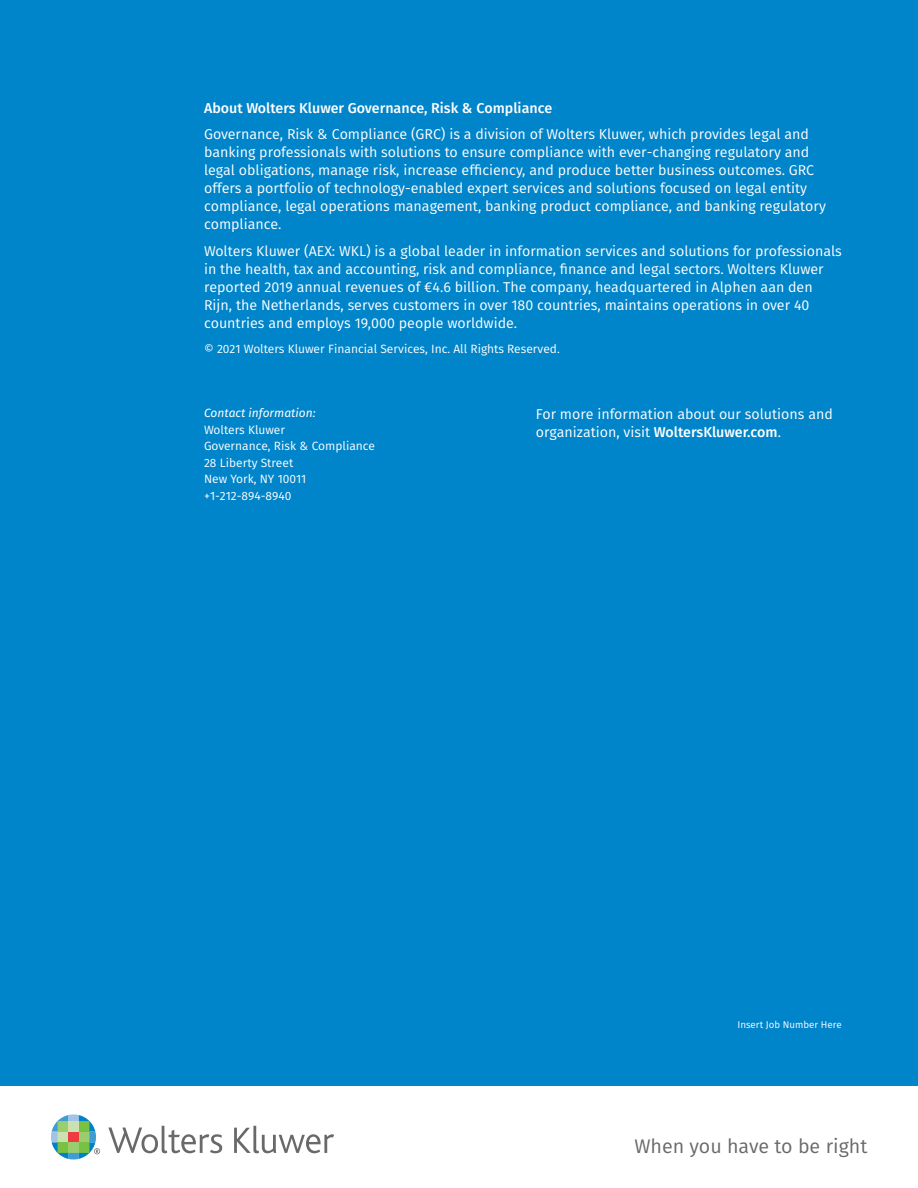
<style>
.page{position:relative;width:918px;height:1188px;background:#fff}
.page>*{position:absolute;margin:0;border:0;box-sizing:border-box;transform-origin:0 0}
.t1{font:19.65px "Fira Sans";color:#69696c}
.Text{font:14.25px/18px "Fira Sans";color:#fff}
.Text-2{font:500 14.25px "Fira Sans";color:#fff}
.Address{font:12px/16.5px "Fira Sans";color:#fff}
.Copyright{font:12px "Fira Sans";color:#fff}
.Address-2{font:italic 12px "Fira Sans";color:#fff}
.Product_Number{font:9.75px "Fira Sans";color:#fff}
.s1{font-weight:500}
</style>
<div class="page">
<div style="left:0;top:0;width:918px;height:1086px;background:#0084ca"></div>
<svg style="left:108px;top:1126px;width:114px;height:27px"></svg>
<svg style="left:234px;top:1126px;width:100px;height:27px"></svg>
<svg style="left:51px;top:1114px;width:49px;height:46px"></svg>
<p class="Text-2" style="left:204px;top:98px;width:350px">About Wolters Kluwer Governance, Risk &amp; Compliance</p>
<p class="Text" style="left:204px;top:125px;width:623px">Governance, Risk &amp; Compliance (GRC) is a division of Wolters Kluwer, which provides legal and banking professionals with solutions to ensure compliance with ever-changing regulatory and legal obligations, manage risk, increase efficiency, and produce better business outcomes. GRC offers a portfolio of technology-enabled expert services and solutions focused on legal entity compliance, legal operations management, banking product compliance, and banking regulatory compliance.</p>
<p class="Text" style="left:204px;top:242px;width:639px">Wolters Kluwer (AEX: WKL) is a global leader in information services and solutions for professionals in the health, tax and accounting, risk and compliance, finance and legal sectors. Wolters Kluwer reported 2019 annual revenues of €4.6 billion. The company, headquartered in Alphen aan den Rijn, the Netherlands, serves customers in over 180 countries, maintains operations in over 40 countries and employs 19,000 people worldwide.</p>
<p class="Copyright" style="left:204px;top:340px;width:357px">© 2021 Wolters Kluwer Financial Services, Inc. All Rights Reserved.</p>
<p class="Address-2" style="left:204px;top:405px;width:113px">Contact information:</p>
<p class="Address" style="left:204px;top:421px;width:82px">Wolters Kluwer</p>
<p class="Address" style="left:204px;top:438px;width:173px">Governance, Risk &amp; Compliance</p>
<p class="Address" style="left:204px;top:454px;width:104px">28 Liberty Street<br>New York, NY 10011</p>
<p class="Address" style="left:204px;top:487px;width:89px">+1-212-894-8940</p>
<p class="Text" style="left:536px;top:405px;width:299px">For more information about our solutions and organization, visit <span class="s1">WoltersKluwer.com</span>.</p>
<p class="Product_Number" style="left:738px;top:1018px;width:106px">Insert Job Number Here</p>
<h1 class="t1" style="left:634px;top:1132px;width:235px">When you have to be right</h1>
</div>
